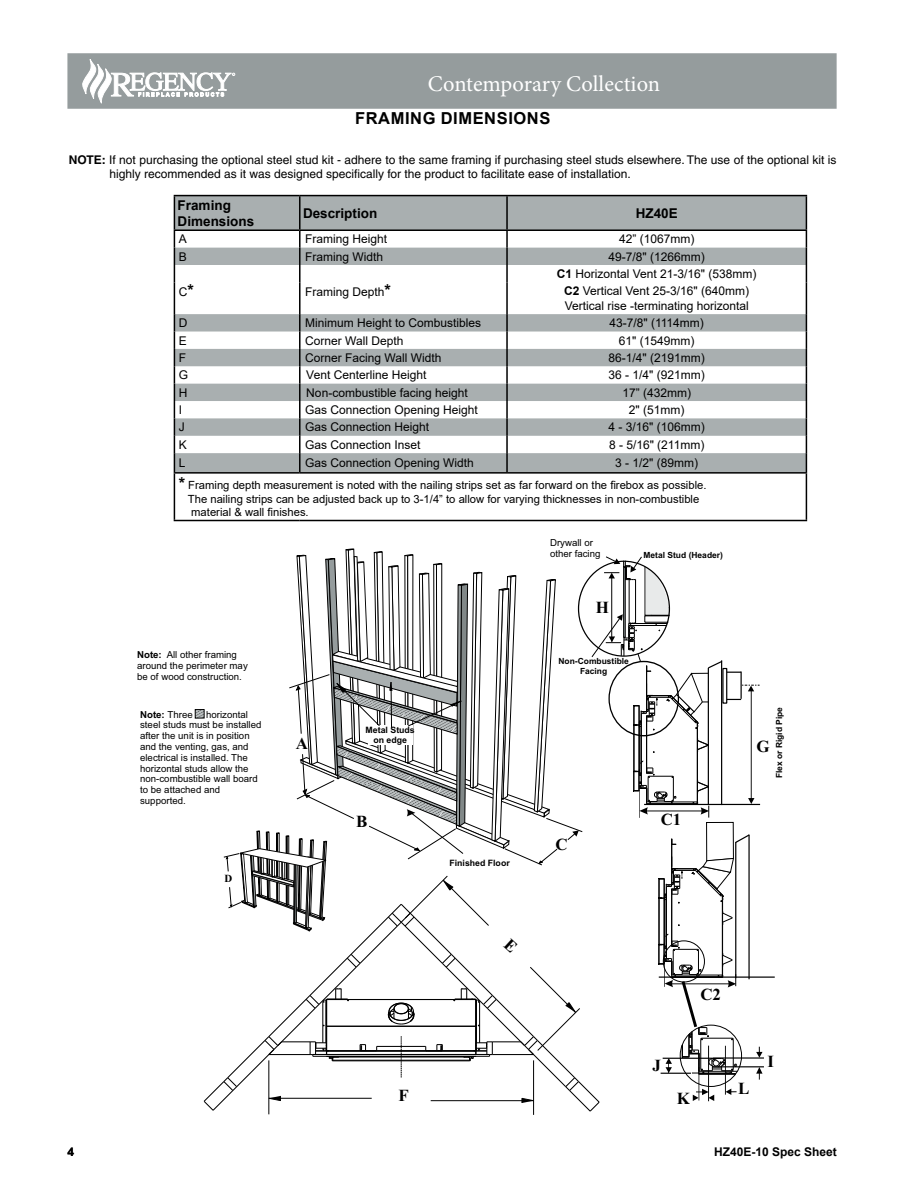
<style>
.page{position:relative;width:918px;height:1188px;background:#fff}
.page>*{position:absolute;margin:0;border:0;box-sizing:border-box;transform-origin:0 0}
.t1{font:22.5px "Minion Pro";color:#fff}
.t2{font:700 16.95px "Times New Roman";color:#000}
.t3{font:700 16.5px "Arial";letter-spacing:.035em;color:#000}
.t4{font:700 13.5px/16.2px "Arial";color:#000}
.t5{font:12px/17.4px "Arial";color:#000;text-align:center}
.t6{font:12px/14.4px "Helvetica";color:#000}
.t7{font:700 12px "Arial";color:#000}
.t8{font:11.25px/13.5px "Arial";color:#000}
.t9{font:700 10.8px "Times New Roman";color:#000}
.t10{font:9.6px/10.8px "Arial";color:#000}
.t11{font:700 9.6px "Arial";color:#000}
.t12{font:700 8.7px/9.8px "Arial";color:#000;text-align:center}
.t13{font:700 8.4px/9.4px "Arial";color:#000;text-align:center}
.s1{font-weight:700}
.s2{font-weight:700;font-size:16.5px}
.s3{font-weight:400}
</style>
<div class="page">
<div style="left:68px;top:54px;width:768px;height:54px;background:#959c9d"></div>
<svg style="left:82px;top:59px;width:153px;height:44px"></svg>
<div style="left:67px;top:53px;width:770px;height:56px;border:2px solid #959c9d"></div>
<svg style="left:175px;top:196px;width:631px;height:276px"></svg>
<hr style="left:174px;top:195px;width:126px;height:1px;background:#000">
<hr style="left:174px;top:196px;width:1px;height:33px;background:#000">
<hr style="left:300px;top:195px;width:207px;height:1px;background:#000">
<hr style="left:299px;top:196px;width:2px;height:33px;background:#000">
<hr style="left:507px;top:195px;width:300px;height:1px;background:#000">
<hr style="left:506px;top:196px;width:2px;height:33px;background:#000">
<hr style="left:806px;top:196px;width:1px;height:33px;background:#000">
<hr style="left:174px;top:229px;width:126px;height:2px;background:#000">
<hr style="left:300px;top:229px;width:207px;height:2px;background:#000">
<hr style="left:507px;top:229px;width:300px;height:2px;background:#000">
<svg style="left:174px;top:231px;width:1px;height:51px"></svg>
<svg style="left:299px;top:231px;width:2px;height:51px"></svg>
<svg style="left:506px;top:231px;width:2px;height:51px"></svg>
<svg style="left:806px;top:231px;width:1px;height:51px"></svg>
<hr style="left:174px;top:282px;width:1px;height:32px;background:#000">
<hr style="left:299px;top:282px;width:2px;height:32px;background:#000">
<hr style="left:506px;top:282px;width:2px;height:32px;background:#000">
<hr style="left:806px;top:282px;width:1px;height:32px;background:#000">
<hr style="left:174px;top:472px;width:126px;height:2px;background:#000">
<hr style="left:174px;top:474px;width:1px;height:46px;background:#000">
<hr style="left:300px;top:472px;width:207px;height:2px;background:#000">
<hr style="left:507px;top:472px;width:300px;height:2px;background:#000">
<hr style="left:806px;top:474px;width:1px;height:46px;background:#000">
<hr style="left:174px;top:520px;width:126px;height:1px;background:#000">
<hr style="left:300px;top:520px;width:207px;height:1px;background:#000">
<hr style="left:507px;top:520px;width:300px;height:1px;background:#000">
<svg style="left:174px;top:314px;width:1px;height:158px"></svg>
<svg style="left:299px;top:314px;width:2px;height:158px"></svg>
<svg style="left:506px;top:314px;width:2px;height:158px"></svg>
<svg style="left:806px;top:314px;width:1px;height:158px"></svg>
<hr style="left:659px;top:977px;width:116px;height:1px;background:#000">
<hr style="left:269px;top:1060px;width:1px;height:54px;background:#000">
<hr style="left:533px;top:1060px;width:1px;height:55px;background:#000">
<hr style="left:713px;top:1067px;width:51px;height:1px;background:#000">
<hr style="left:713px;top:1058px;width:51px;height:1px;background:#000">
<svg style="left:197px;top:711px;width:6px;height:5px"></svg>
<div style="left:195px;top:709px;width:10px;height:9px;border:1px solid #000"></div>
<svg style="left:203px;top:548px;width:560px;height:565px"></svg>
<h1 class="t1" style="left:428px;top:68px;width:234px">Contemporary Collection</h1>
<h3 class="t3" style="left:355px;top:107px;width:197px">FRAMING DIMENSIONS</h3>
<p class="t6" style="left:109px;top:152px;width:729px;text-indent:-40px"><span class="s1">NOTE:</span> If not purchasing the optional steel stud kit - adhere to the same framing if purchasing steel studs elsewhere. The use of the optional kit is highly recommended as it was designed specifically for the product to facilitate ease of installation.</p>
<p class="t4" style="left:178px;top:197px;width:78px">Framing<br>Dimensions</p>
<p class="t4" style="left:303px;top:205px;width:76px">Description</p>
<p class="t4" style="left:636px;top:205px;width:44px">HZ40E</p>
<p class="t5" style="left:179px;top:230px;width:10px">A</p>
<p class="t5" style="left:305px;top:230px;width:84px">Framing Height</p>
<p class="t5" style="left:619px;top:230px;width:77px">42” (1067mm)</p>
<p class="t5" style="left:179px;top:248px;width:10px">B</p>
<p class="t5" style="left:305px;top:248px;width:80px">Framing Width</p>
<p class="t5" style="left:609px;top:248px;width:98px">49-7/8" (1266mm)</p>
<p class="t5" style="left:179px;top:283px;width:17px">C<span class="s2">*</span></p>
<p class="t5" style="left:305px;top:283px;width:87px">Framing Depth<span class="s2">*</span></p>
<p class="t5" style="left:557px;top:265px;width:201px"><span class="s1">C1</span> Horizontal Vent 21-3/16" (538mm)<br><span class="s1">C2</span> Vertical Vent 25-3/16" (640mm)</p>
<p class="t5" style="left:565px;top:297px;width:186px">Vertical rise -terminating horizontal</p>
<p class="t5" style="left:179px;top:314px;width:10px">D</p>
<p class="t5" style="left:305px;top:314px;width:178px">Minimum Height to Combustibles</p>
<p class="t5" style="left:609px;top:314px;width:96px">43-7/8" (1114mm)</p>
<p class="t5" style="left:179px;top:332px;width:10px">E</p>
<p class="t5" style="left:305px;top:332px;width:100px">Corner Wall Depth</p>
<p class="t5" style="left:619px;top:332px;width:77px">61" (1549mm)</p>
<p class="t5" style="left:179px;top:349px;width:9px">F</p>
<p class="t5" style="left:305px;top:349px;width:138px">Corner Facing Wall Width</p>
<p class="t5" style="left:609px;top:349px;width:98px">86-1/4" (2191mm)</p>
<p class="t5" style="left:179px;top:366px;width:11px">G</p>
<p class="t5" style="left:306px;top:366px;width:122px">Vent Centerline Height</p>
<p class="t5" style="left:609px;top:366px;width:98px">36 - 1/4" (921mm)</p>
<p class="t5" style="left:179px;top:384px;width:10px">H</p>
<p class="t5" style="left:306px;top:384px;width:163px">Non-combustible facing height</p>
<p class="t5" style="left:622px;top:384px;width:70px">17” (432mm)</p>
<p class="t5" style="left:179px;top:401px;width:5px">I</p>
<p class="t5" style="left:305px;top:401px;width:174px">Gas Connection Opening Height</p>
<p class="t5" style="left:629px;top:401px;width:57px">2" (51mm)</p>
<p class="t5" style="left:179px;top:418px;width:7px">J</p>
<p class="t5" style="left:305px;top:418px;width:126px">Gas Connection Height</p>
<p class="t5" style="left:609px;top:418px;width:98px">4 - 3/16" (106mm)</p>
<p class="t5" style="left:179px;top:436px;width:10px">K</p>
<p class="t5" style="left:305px;top:436px;width:117px">Gas Connection Inset</p>
<p class="t5" style="left:609px;top:436px;width:97px">8 - 5/16" (211mm)</p>
<p class="t5" style="left:179px;top:454px;width:8px">L</p>
<p class="t5" style="left:305px;top:454px;width:170px">Gas Connection Opening Width</p>
<p class="t5" style="left:615px;top:454px;width:84px">3 - 1/2" (89mm)</p>
<p class="t8" style="left:188px;top:478px;width:520px;text-indent:-9px"><span class="s2">*</span> Framing depth measurement is noted with the nailing strips set as far forward on the firebox as possible.<br>The nailing strips can be adjusted back up to 3-1/4” to allow for varying thicknesses in non-combustible material &amp; wall finishes.</p>
<p class="t10" style="left:137px;top:649px;width:112px"><span class="s1">Note:</span> All other framing around the perimeter may be of wood construction.</p>
<p class="t11" style="left:140px;top:708px;width:54px">Note: <span class="s3">Three</span></p>
<p class="t10" style="left:140px;top:709px;width:123px;text-indent:66px">horizontal steel studs must be installed after the unit is in position and the venting, gas, and electrical is installed. The horizontal studs allow the non-combustible wall board to be attached and supported.</p>
<p class="t9" style="left:224px;top:871px;width:9px">D</p>
<h2 class="t2" style="left:296px;top:732px;width:14px">A</h2>
<p class="t12" style="left:366px;top:725px;width:51px">Metal Studs on edge</p>
<h2 class="t2" style="left:356px;top:810px;width:13px">B</h2>
<p class="t12" style="left:449px;top:858px;width:62px">Finished Floor</p>
<p class="t10" style="left:550px;top:538px;width:52px">Drywall or other facing</p>
<h2 class="t2" style="left:596px;top:595px;width:15px">H</h2>
<p class="t13" style="left:644px;top:551px;width:81px">Metal Stud (Header)</p>
<p class="t13" style="left:558px;top:657px;width:72px">Non-Combustible<br>Facing</p>
<h2 class="t2" style="left:555px;top:832px;width:14px">C</h2>
<h2 class="t2" style="left:661px;top:808px;width:22px">C1</h2>
<p class="t13" style="left:775px;top:778px;width:73px;rotate:-90deg">Flex or Rigid Pipe</p>
<h2 class="t2" style="left:756px;top:734px;width:15px">G</h2>
<h2 class="t2" style="left:399px;top:1084px;width:12px">F</h2>
<h2 class="t2" style="left:700px;top:983px;width:22px">C2</h2>
<h2 class="t2" style="left:653px;top:1054px;width:10px">J</h2>
<h2 class="t2" style="left:677px;top:1087px;width:15px">K</h2>
<h2 class="t2" style="left:738px;top:1077px;width:13px">L</h2>
<h2 class="t2" style="left:767px;top:1050px;width:8px">I</h2>
<p class="t7" style="left:68px;top:1144px;width:8px">4</p>
<p class="t7" style="left:714px;top:1144px;width:124px">HZ40E-10 Spec Sheet</p>
</div>
